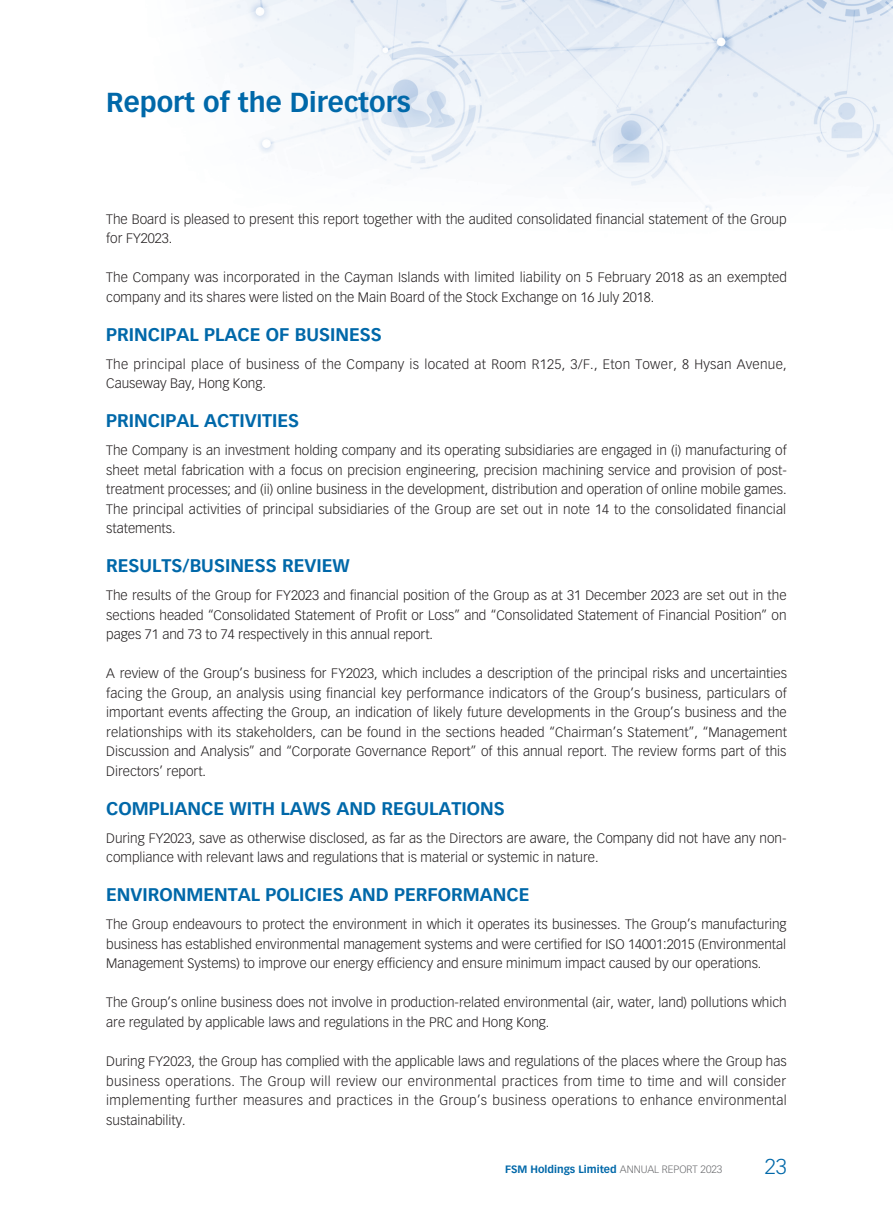
<style>
.page{position:relative;width:893px;height:1212px;background:#fff}
.page>*{position:absolute;margin:0;border:0;box-sizing:border-box;transform-origin:0 0}
.t1{font:700 27px "Vectora LT Std";color:#0068a9}
.t2{font:300 21px "Vectora LT Std";color:#0068a9}
._01_H1{font:700 18px "Vectora LT Std";color:#0068a9}
._00_txt{font:300 13.5px/19.5px "Vectora LT Std";color:#231f20;text-align:justify}
._00_txt-2{font:300 13.5px/19.5px "Vectora LT Std";letter-spacing:.02em;color:#231f20}
.t3{font:700 10.5px "Vectora LT Std";color:#0068a9}
.s1{font-weight:300;color:#6c6d70}
</style>
<div class="page">
<img style="left:204px;top:0;width:689px;height:212px">
<p class="t1" style="left:106px;top:86px;width:306px">Report of the Directors</p>
<p class="_00_txt" style="left:106px;top:209px;width:682px">The Board is pleased to present this report together with the audited consolidated financial statement of the Group for FY2023.</p>
<p class="_00_txt" style="left:106px;top:268px;width:682px">The Company was incorporated in the Cayman Islands with limited liability on 5 February 2018 as an exempted company and its shares were listed on the Main Board of the Stock Exchange on 16 July 2018.</p>
<p class="_01_H1" style="left:106px;top:323px;width:277px">PRINCIPAL PLACE OF BUSINESS</p>
<p class="_00_txt-2" style="left:106px;top:354px;width:682px">The principal place of business of the Company is located at Room R125, 3/F., Eton Tower, 8 Hysan Avenue,<br>Causeway Bay, Hong Kong.</p>
<p class="_01_H1" style="left:106px;top:410px;width:194px">PRINCIPAL ACTIVITIES</p>
<p class="_00_txt" style="left:106px;top:441px;width:682px">The Company is an investment holding company and its operating subsidiaries are engaged in (i) manufacturing of sheet metal fabrication with a focus on precision engineering, precision machining service and provision of post&shy;treatment processes; and (ii) online business in the development, distribution and operation of online mobile games.<br>The principal activities of principal subsidiaries of the Group are set out in note 14 to the consolidated financial statements.</p>
<p class="_01_H1" style="left:106px;top:555px;width:245px">RESULTS/BUSINESS REVIEW</p>
<p class="_00_txt" style="left:106px;top:586px;width:682px">The results of the Group for FY2023 and financial position of the Group as at 31 December 2023 are set out in the sections headed “Consolidated Statement of Profit or Loss” and “Consolidated Statement of Financial Position” on pages 71 and 73 to 74 respectively in this annual report.</p>
<p class="_00_txt" style="left:106px;top:664px;width:682px">A review of the Group’s business for FY2023, which includes a description of the principal risks and uncertainties facing the Group, an analysis using financial key performance indicators of the Group’s business, particulars of important events affecting the Group, an indication of likely future developments in the Group’s business and the relationships with its stakeholders, can be found in the sections headed “Chairman’s Statement”, “Management Discussion and Analysis” and “Corporate Governance Report” of this annual report. The review forms part of this Directors’ report.</p>
<p class="_01_H1" style="left:106px;top:797px;width:400px">COMPLIANCE WITH LAWS AND REGULATIONS</p>
<p class="_00_txt" style="left:106px;top:828px;width:682px">During FY2023, save as otherwise disclosed, as far as the Directors are aware, the Company did not have any non&shy;compliance with relevant laws and regulations that is material or systemic in nature.</p>
<p class="_01_H1" style="left:106px;top:884px;width:425px">ENVIRONMENTAL POLICIES AND PERFORMANCE</p>
<p class="_00_txt" style="left:106px;top:915px;width:682px">The Group endeavours to protect the environment in which it operates its businesses. The Group’s manufacturing business has established environmental management systems and were certified for ISO 14001:2015 (Environmental Management Systems) to improve our energy efficiency and ensure minimum impact caused by our operations.</p>
<p class="_00_txt" style="left:106px;top:993px;width:682px">The Group’s online business does not involve in production-related environmental (air, water, land) pollutions which are regulated by applicable laws and regulations in the PRC and Hong Kong.</p>
<p class="_00_txt" style="left:106px;top:1051px;width:682px">During FY2023, the Group has complied with the applicable laws and regulations of the places where the Group has business operations. The Group will review our environmental practices from time to time and will consider implementing further measures and practices in the Group’s business operations to enhance environmental sustainability.</p>
<p class="t3" style="left:505px;top:1163px;width:219px">FSM Holdings Limited <span class="s1">ANNUAL REPORT 2023</span></p>
<p class="t2" style="left:765px;top:1154px;width:23px">23</p>
</div>
